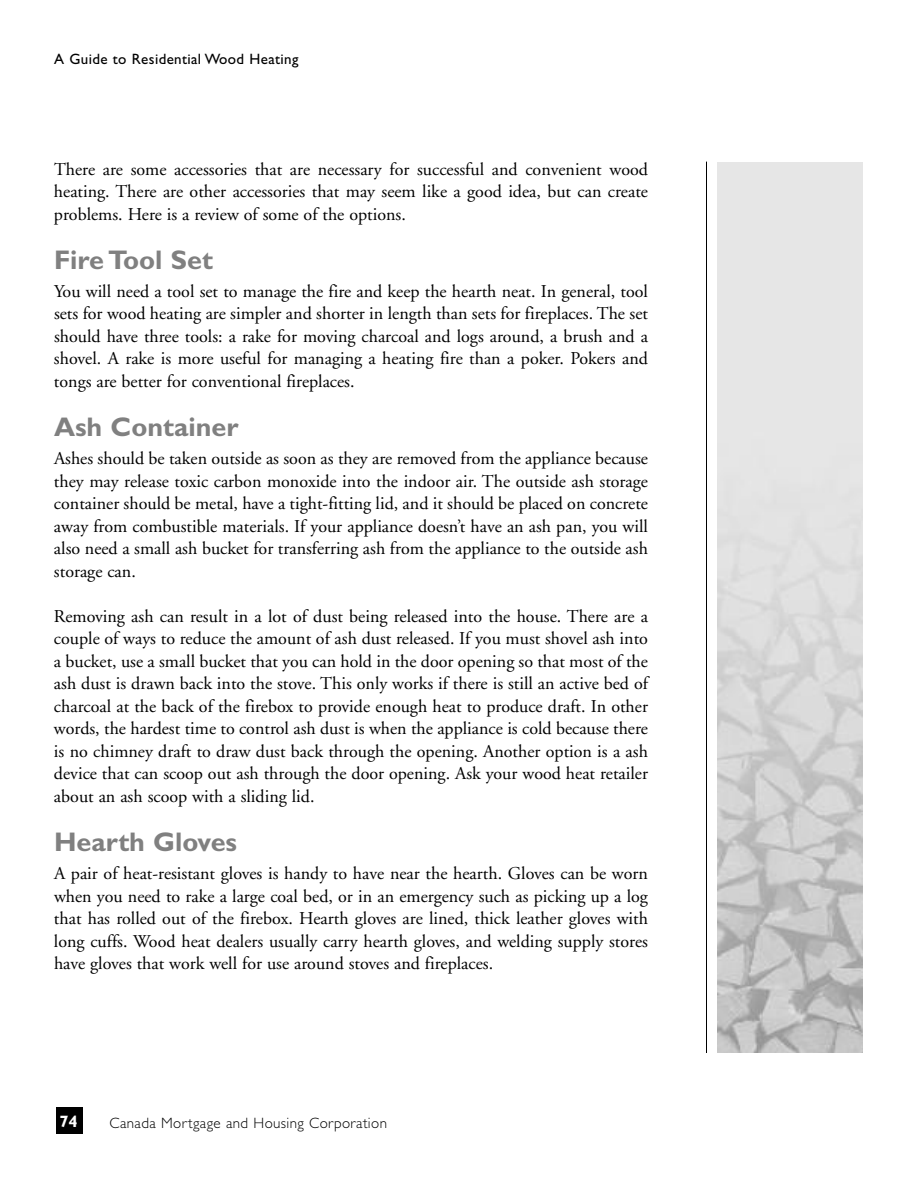
<style>
.page{position:relative;width:918px;height:1188px;background:#fff}
.page>*{position:absolute;margin:0;border:0;box-sizing:border-box;transform-origin:0 0}
.t1{font:700 27px "Gill Sans Std";color:#808080}
.t2{font:18px/22.5px "Adobe Garamond";color:#000;text-align:justify}
.t3{font:700 16.5px "Gill Sans Std";color:#fff}
.t4{font:300 15px "Gill Sans Std";letter-spacing:.025em;color:#000}
.t5{font:15px "Gill Sans Std";letter-spacing:.025em;color:#000}
</style>
<div class="page">
<div style="left:56px;top:1107px;width:27px;height:27px;background:#000"></div>
<hr style="left:706px;top:162px;width:1px;height:891px;background:#000">
<div style="left:717px;top:162px;width:146px;height:891px;background:#e6e6e6"></div>
<img style="left:717px;top:539px;width:146px;height:514px">
<p class="t5" style="left:54px;top:53px;width:246px">A Guide to Residential Wood Heating</p>
<p class="t2" style="left:54px;top:159px;width:596px">There are some accessories that are necessary for successful and convenient wood heating. There are other accessories that may seem like a good idea, but can create problems. Here is a review of some of the options.</p>
<h1 class="t1" style="left:54px;top:250px;width:161px">Fire Tool Set</h1>
<p class="t2" style="left:54px;top:282px;width:596px">You will need a tool set to manage the fire and keep the hearth neat. In general, tool sets for wood heating are simpler and shorter in length than sets for fireplaces. The set should have three tools: a rake for moving charcoal and logs around, a brush and a shovel. A rake is more useful for managing a heating fire than a poker. Pokers and tongs are better for conventional fireplaces.</p>
<h1 class="t1" style="left:54px;top:417px;width:186px">Ash Container</h1>
<p class="t2" style="left:54px;top:449px;width:596px">Ashes should be taken outside as soon as they are removed from the appliance because they may release toxic carbon monoxide into the indoor air. The outside ash storage container should be metal, have a tight-fitting lid, and it should be placed on concrete away from combustible materials. If your appliance doesn’t have an ash pan, you will also need a small ash bucket for transferring ash from the appliance to the outside ash storage can.</p>
<p class="t2" style="left:54px;top:606px;width:596px">Removing ash can result in a lot of dust being released into the house. There are a couple of ways to reduce the amount of ash dust released. If you must shovel ash into a bucket, use a small bucket that you can hold in the door opening so that most of the ash dust is drawn back into the stove. This only works if there is still an active bed of charcoal at the back of the firebox to provide enough heat to produce draft. In other words, the hardest time to control ash dust is when the appliance is cold because there is no chimney draft to draw dust back through the opening. Another option is a ash device that can scoop out ash through the door opening. Ask your wood heat retailer about an ash scoop with a sliding lid.</p>
<h1 class="t1" style="left:54px;top:832px;width:185px">Hearth Gloves</h1>
<p class="t2" style="left:54px;top:864px;width:596px">A pair of heat-resistant gloves is handy to have near the hearth. Gloves can be worn when you need to rake a large coal bed, or in an emergency such as picking up a log that has rolled out of the firebox. Hearth gloves are lined, thick leather gloves with long cuffs. Wood heat dealers usually carry hearth gloves, and welding supply stores have gloves that work well for use around stoves and fireplaces.</p>
<p class="t3" style="left:59px;top:1115px;width:20px">74</p>
<p class="t4" style="left:110px;top:1117px;width:279px">Canada Mortgage and Housing Corporation</p>
</div>
